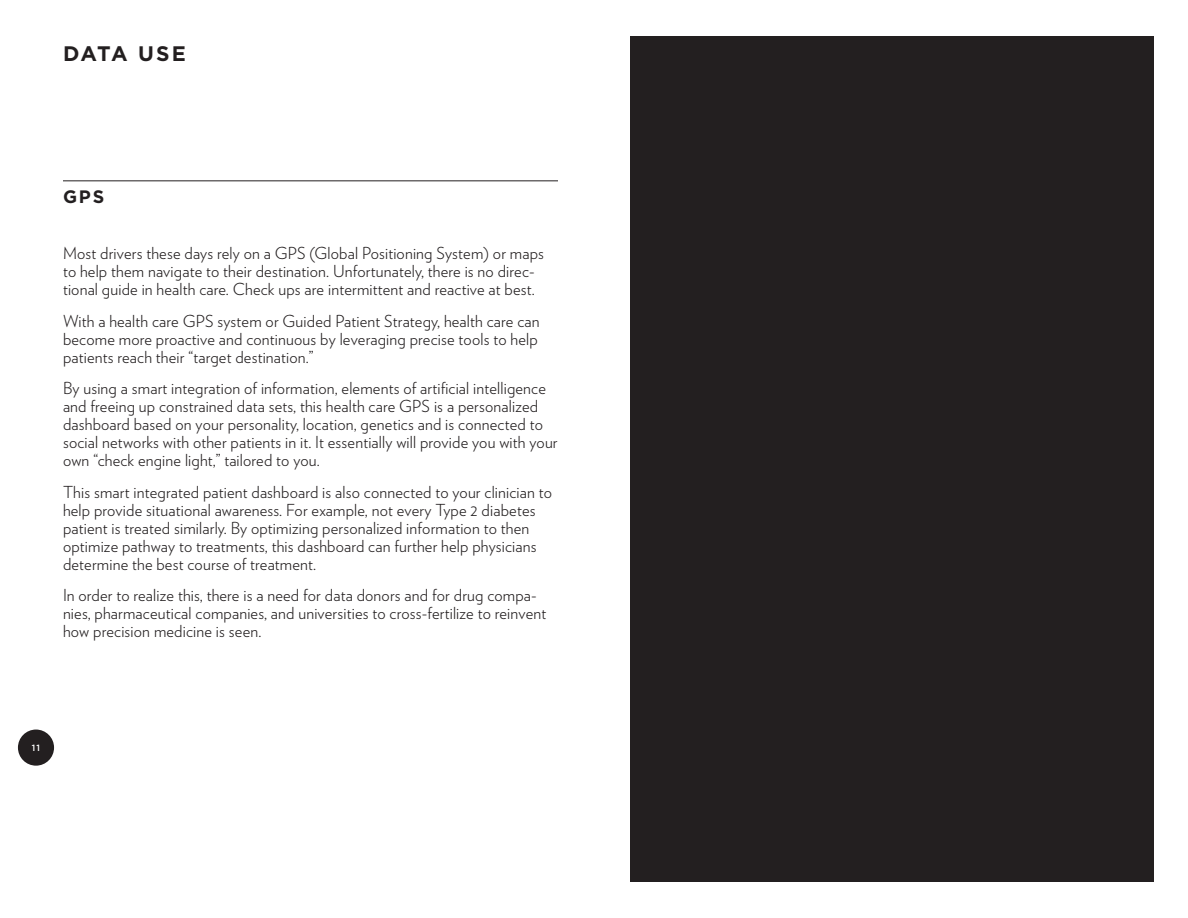
<style>
.page{position:relative;width:1188px;height:918px;background:#fff}
.page>*{position:absolute;margin:0;border:0;box-sizing:border-box;transform-origin:0 0}
.t1{font:700 21px "Gotham";color:#231f20}
.t2{font:700 18px "Gotham";color:#231f20}
.t3{font:300 16.5px/18px "Verlag";letter-spacing:.01em;color:#231f20}
.t4{font:500 9px "Gotham";color:#fff}
</style>
<div class="page">
<div style="left:18px;top:730px;width:36px;height:36px;background:#231f20;border-radius:50%"></div>
<hr style="left:63px;top:180px;width:495px;height:1px;background:#231f20">
<div style="left:630px;top:37px;width:523px;height:845px;background:#231f20"></div>
<p class="t1" style="left:63px;top:41px;width:92px">D ata USE</p>
<p class="t2" style="left:63px;top:186px;width:15px">GPS</p>
<p class="t3" style="left:63px;top:243px;width:483px">Most drivers these days rely on a GPS (Global Positioning System) or maps to help them navigate to their destination. Unfortunately, there is no direc&shy;tional guide in health care. Check ups are intermittent and reactive at best.</p>
<p class="t3" style="left:63px;top:311px;width:478px;text-align:justify">With a health care GPS system or Guided Patient Strategy, health care can become more proactive and continuous by leveraging precise tools to help patients reach their “target destination.”</p>
<p class="t3" style="left:63px;top:378px;width:496px">By using a smart integration of information, elements of artificial intelligence and freeing up constrained data sets, this health care GPS is a personalized dashboard based on your personality, location, genetics and is connected to social networks with other patients in it. It essentially will provide you with your own “check engine light,” tailored to you.</p>
<p class="t3" style="left:63px;top:482px;width:491px">This smart integrated patient dashboard is also connected to your clinician to help provide situational awareness. For example, not every Type 2 diabetes patient is treated similarly. By optimizing personalized information to then optimize pathway to treatments, this dashboard can further help physicians determine the best course of treatment.</p>
<p class="t3" style="left:63px;top:585px;width:485px">In order to realize this, there is a need for data donors and for drug compa&shy;nies, pharmaceutical companies, and universities to cross-fertilize to reinvent how precision medicine is seen.</p>
<p class="t4" style="left:32px;top:743px;width:10px">11</p>
</div>
